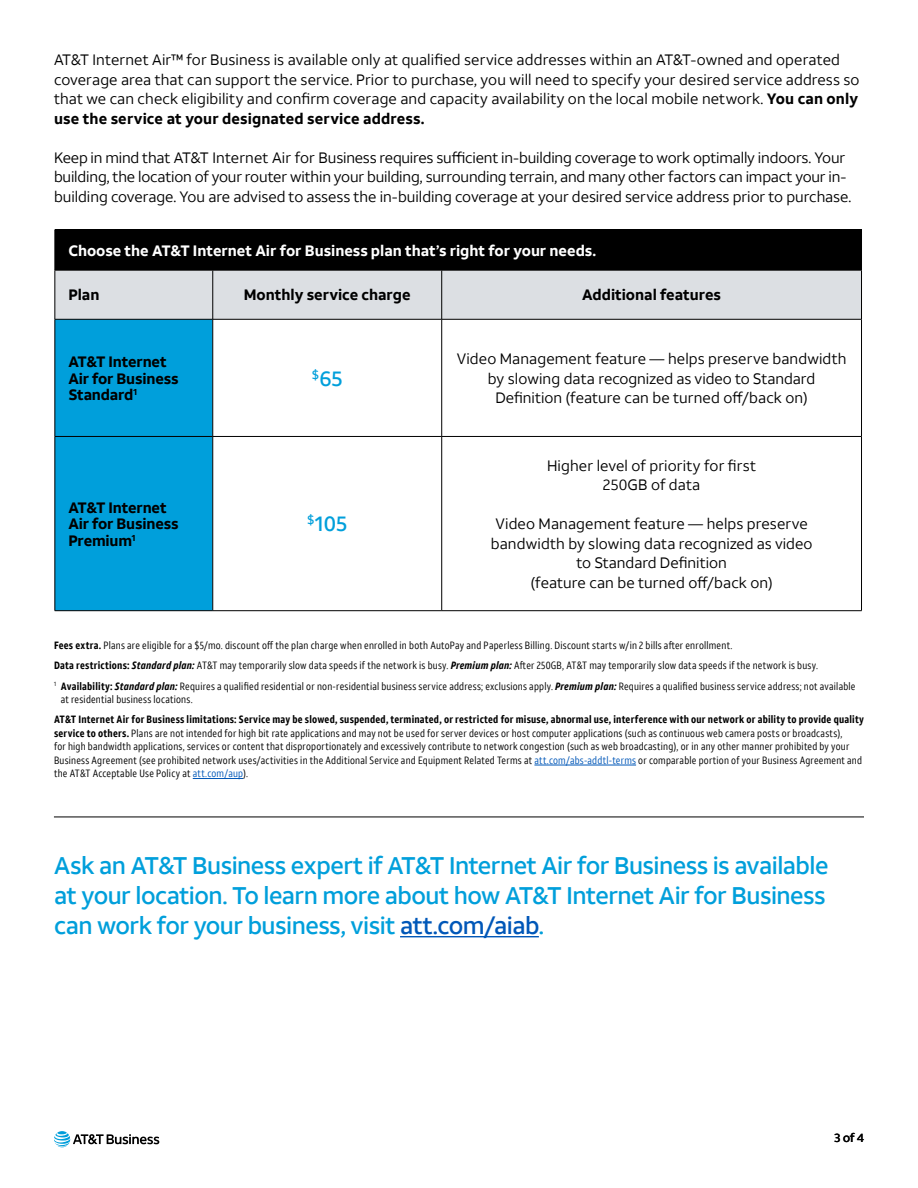
<style>
.page{position:relative;width:918px;height:1188px;background:#fff}
.page>*{position:absolute;margin:0;border:0;box-sizing:border-box;transform-origin:0 0}
.Blue_Subhead_16_20{font:500 24px/30px "ATT Aleck Sans";letter-spacing:-.02em;color:#009fdb}
.Table_Blue_Numbers_14_16{font:500 21px "ATT Aleck Sans";color:#009fdb}
.t1{font:15px/19.5px "ATT Aleck Sans";color:#000;text-align:center}
.Body_Header_10_13{font:700 15px/16.5px "ATT Aleck Sans";letter-spacing:-.015em;color:#000}
.Table_Headline_10_13_Bold{font:700 15px "ATT Aleck Sans";letter-spacing:-.005em;color:#fff}
.Table_Headline_10_13_Bold-2{font:700 15px "ATT Aleck Sans";letter-spacing:-.005em;color:#000}
.Page_Number{font:500 12px "ATT Aleck Sans";color:#000}
.legal{font:10.5px/13.5px "ATT Aleck Cd";letter-spacing:.02em;color:#000}
.s1{font-weight:700}
.s2{font-weight:700;font-style:italic}
.s3{color:#0057b8}
</style>
<div class="page">
<svg style="left:54px;top:1131px;width:105px;height:16px"></svg>
<div style="left:55px;top:230px;width:807px;height:40px;background:#000"></div>
<div style="left:56px;top:271px;width:805px;height:48px;background:#dcdfe3"></div>
<div style="left:56px;top:320px;width:157px;height:290px;background:#009fdb"></div>
<hr style="left:55px;top:436px;width:158px;height:1px;background:#000">
<hr style="left:55px;top:229px;width:158px;height:1px;background:#000">
<hr style="left:213px;top:229px;width:229px;height:1px;background:#000">
<hr style="left:442px;top:229px;width:420px;height:1px;background:#000">
<hr style="left:55px;top:270px;width:158px;height:1px;background:#000">
<hr style="left:213px;top:270px;width:229px;height:1px;background:#000">
<hr style="left:442px;top:270px;width:420px;height:1px;background:#000">
<hr style="left:55px;top:270px;width:1px;height:49px;background:#000">
<hr style="left:441px;top:270px;width:1px;height:49px;background:#000">
<hr style="left:861px;top:270px;width:1px;height:49px;background:#000">
<hr style="left:213px;top:319px;width:229px;height:1px;background:#000">
<hr style="left:441px;top:319px;width:1px;height:117px;background:#000">
<hr style="left:442px;top:319px;width:420px;height:1px;background:#000">
<hr style="left:861px;top:319px;width:1px;height:117px;background:#000">
<hr style="left:213px;top:436px;width:229px;height:1px;background:#000">
<hr style="left:213px;top:610px;width:229px;height:1px;background:#000">
<hr style="left:441px;top:437px;width:1px;height:174px;background:#000">
<hr style="left:442px;top:436px;width:420px;height:1px;background:#000">
<hr style="left:861px;top:437px;width:1px;height:174px;background:#000">
<hr style="left:442px;top:610px;width:420px;height:1px;background:#000">
<hr style="left:213px;top:270px;width:1px;height:49px;background:#000">
<hr style="left:55px;top:319px;width:158px;height:1px;background:#000">
<hr style="left:55px;top:319px;width:1px;height:117px;background:#000">
<hr style="left:213px;top:319px;width:1px;height:117px;background:#000">
<hr style="left:55px;top:437px;width:1px;height:174px;background:#000">
<hr style="left:213px;top:437px;width:1px;height:174px;background:#000">
<hr style="left:55px;top:610px;width:158px;height:1px;background:#000">
<hr style="left:400px;top:936px;width:139px;height:1px;background:#0057b8">
<hr style="left:54px;top:817px;width:810px;height:1px;background:#000">
<hr style="left:534px;top:765px;width:102px;height:1px;background:#0057b8">
<hr style="left:193px;top:778px;width:50px;height:1px;background:#0057b8">
<p class="t1" style="left:54px;top:50px;width:807px;text-align:left">AT&amp;T Internet Air™ for Business is available only at qualified service addresses within an AT&amp;T-owned and operated coverage area that can support the service. Prior to purchase, you will need to specify your desired service address so that we can check eligibility and confirm coverage and capacity availability on the local mobile network. <span class="s1">You can only use the service at your designated service address.</span></p>
<p class="t1" style="left:54px;top:148px;width:799px;text-align:left">Keep in mind that AT&amp;T Internet Air for Business requires sufficient in-building coverage to work optimally indoors. Your building, the location of your router within your building, surrounding terrain, and many other factors can impact your in&shy;building coverage. You are advised to assess the in-building coverage at your desired service address prior to purchase.</p>
<p class="Table_Headline_10_13_Bold" style="left:68px;top:241px;width:530px">Choose the AT&amp;T Internet Air for Business plan that’s right for your needs.</p>
<p class="Table_Headline_10_13_Bold-2" style="left:68px;top:286px;width:33px">Plan</p>
<p class="Table_Headline_10_13_Bold-2" style="left:244px;top:286px;width:168px">Monthly service charge</p>
<p class="Table_Headline_10_13_Bold-2" style="left:582px;top:286px;width:140px">Additional features</p>
<p class="Body_Header_10_13" style="left:68px;top:354px;width:112px">AT&amp;T Internet<br>Air for Business<br>Standard<sup>1</sup></p>
<p class="Body_Header_10_13" style="left:68px;top:499px;width:112px">AT&amp;T Internet<br>Air for Business<br>Premium<sup>1</sup></p>
<p class="Table_Blue_Numbers_14_16" style="left:312px;top:365px;width:32px"><sup>$</sup>65</p>
<p class="Table_Blue_Numbers_14_16" style="left:307px;top:511px;width:41px"><sup>$</sup>105</p>
<p class="t1" style="left:457px;top:349px;width:391px">Video Management feature — helps preserve bandwidth by slowing data recognized as video to Standard<br>Definition (feature can be turned off/back on)</p>
<p class="t1" style="left:547px;top:456px;width:211px">Higher level of priority for first<br>250GB of data</p>
<p class="t1" style="left:491px;top:514px;width:323px">Video Management feature — helps preserve bandwidth by slowing data recognized as video to Standard Definition<br>(feature can be turned off/back on)</p>
<p class="legal" style="left:54px;top:639px;width:680px"><span class="s1">Fees extra.</span> Plans are eligible for a $5/mo. discount off the plan charge when enrolled in both AutoPay and Paperless Billing. Discount starts w/in 2 bills after enrollment.</p>
<p class="legal" style="left:54px;top:659px;width:766px"><span class="s1">Data restrictions:</span> <span class="s2">Standard plan:</span> AT&amp;T may temporarily slow data speeds if the network is busy. <span class="s2">Premium plan:</span> After 250GB, AT&amp;T may temporarily slow data speeds if the network is busy.</p>
<p class="legal" style="left:61px;top:679px;width:796px;text-indent:-7px"><sup>1</sup> <span class="s1">Availability:</span> <span class="s2">Standard plan:</span> Requires a qualified residential or non-residential business service address; exclusions apply. <span class="s2">Premium plan:</span> Requires a qualified business service address; not available at residential business locations.</p>
<p class="legal" style="left:54px;top:713px;width:812px"><span class="s1">AT&amp;T Internet Air for Business limitations: Service may be slowed, suspended, terminated, or restricted for misuse, abnormal use, interference with our network or ability to provide quality service to others.</span> Plans are not intended for high bit rate applications and may not be used for server devices or host computer applications (such as continuous web camera posts or broadcasts),<br>for high bandwidth applications, services or content that disproportionately and excessively contribute to network congestion (such as web broadcasting), or in any other manner prohibited by your Business Agreement (see prohibited network uses/activities in the Additional Service and Equipment Related Terms at <span class="s3">att.com/abs-addtl-terms</span> or comparable portion of your Business Agreement and the AT&amp;T Acceptable Use Policy at <span class="s3">att.com/aup</span>).</p>
<p class="Blue_Subhead_16_20" style="left:54px;top:851px;width:776px">Ask an AT&amp;T Business expert if AT&amp;T Internet Air for Business is available at your location. To learn more about how AT&amp;T Internet Air for Business can work for your business, visit <span class="s3">att.com/aiab</span>.</p>
<p class="Page_Number" style="left:834px;top:1130px;width:31px">3 of 4</p>
</div>
